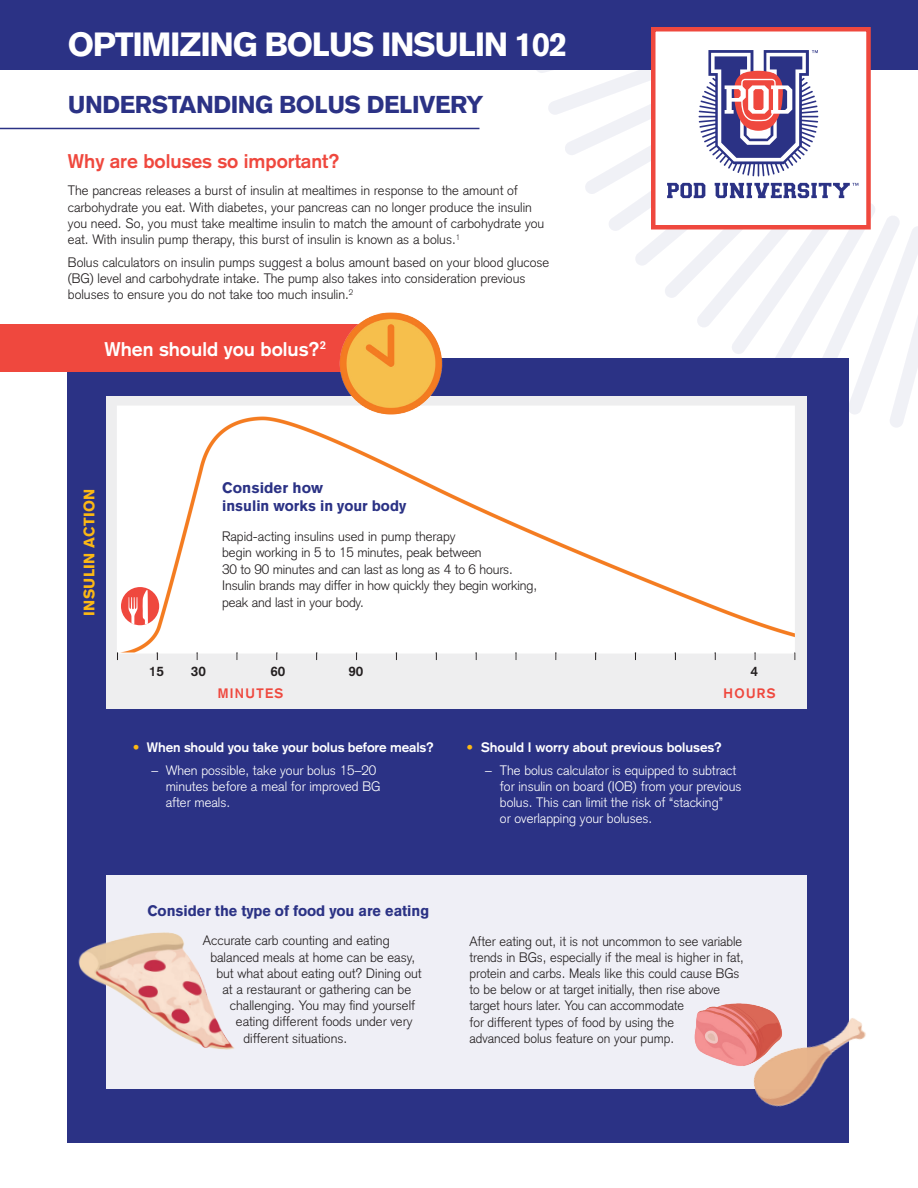
<style>
.page{position:relative;width:918px;height:1188px;background:#fff}
.page>*{position:absolute;margin:0;border:0;box-sizing:border-box;transform-origin:0 0}
.t1{font:900 33px "Akzidenz Grotesk";letter-spacing:-.04em;color:#fff}
.Heads{font:900 24px "Akzidenz Grotesk";letter-spacing:-.02em;color:#2b3285}
.Subs{font:700 19.5px "Akzidenz Grotesk";color:#ef483e}
.Subs-2{font:700 19.5px "Akzidenz Grotesk";color:#fff}
.Copy_Black{font:900 15px/18px "Akzidenz Grotesk";color:#2b3285}
.Copy{font:900 15px "Akzidenz Grotesk";letter-spacing:.02em;color:#fcb814}
.Copy-2{font:300 13.5px/16.2px "Akzidenz Grotesk";color:#231f20}
.Copy-3{font:300 13.5px/16.2px "Akzidenz Grotesk";color:#fff}
.Copy-4{font:700 13.5px "Akzidenz Grotesk";letter-spacing:-.01em;color:#fff}
.Copy-5{font:700 13.5px "Akzidenz Grotesk";letter-spacing:.1em;color:#ef483e}
.Copy-6{font:700 13.5px "Akzidenz Grotesk";color:#231f20}
.s1{font-weight:300;color:#fcb814}
</style>
<div class="page">
<div style="left:67px;top:358px;width:782px;height:785px;background:#2b3285"></div>
<div style="left:106px;top:875px;width:701px;height:214px;background:#efeff6"></div>
<div style="left:0;top:0;width:918px;height:69px;background:#2b3285"></div>
<svg style="left:525px;top:27px;width:393px;height:400px"></svg>
<hr style="left:0;top:128px;width:479px;height:1px;background:#2b3285">
<img style="left:694px;top:1003px;width:73px;height:63px">
<img style="left:737px;top:1009px;width:129px;height:98px">
<img style="left:78px;top:932px;width:156px;height:118px">
<div style="left:0;top:324px;width:391px;height:48px;background:#ef483e"></div>
<div style="left:106px;top:396px;width:701px;height:312px;background:#eeeeef"></div>
<img style="left:117px;top:390px;width:683px;height:270px">
<div style="left:210px;top:470px;width:339px;height:152px;background:#fff"></div>
<img style="left:323px;top:312px;width:133px;height:119px">
<div style="left:121px;top:587px;width:38px;height:38px;background:#ef483e;border-radius:50%"></div>
<svg style="left:128px;top:590px;width:21px;height:35px"></svg>
<p class="t1" style="left:68px;top:24px;width:501px">OPTIMIZING BOLUS INSULIN 102</p>
<p class="Heads" style="left:68px;top:90px;width:417px">UNDERSTANDING BOLUS DELIVERY</p>
<p class="Subs" style="left:68px;top:150px;width:273px">Why are boluses so important?</p>
<p class="Copy-2" style="left:68px;top:183px;width:478px">The pancreas releases a burst of insulin at mealtimes in response to the amount of carbohydrate you eat. With diabetes, your pancreas can no longer produce the insulin you need. So, you must take mealtime insulin to match the amount of carbohydrate you eat. With insulin pump therapy, this burst of insulin is known as a bolus.<sup>1</sup></p>
<p class="Copy-2" style="left:68px;top:254px;width:483px">Bolus calculators on insulin pumps suggest a bolus amount based on your blood glucose (BG) level and carbohydrate intake. The pump also takes into consideration previous boluses to ensure you do not take too much insulin.<sup>2</sup></p>
<p class="Subs-2" style="left:104px;top:337px;width:223px">When should you bolus?<sup>2</sup></p>
<p class="Copy" style="left:80px;top:616px;width:129px;rotate:-90deg">INSULIN ACTION</p>
<p class="Copy_Black" style="left:222px;top:479px;width:186px">Consider how<br>insulin works in your body</p>
<p class="Copy-2" style="left:222px;top:528px;width:316px">Rapid-acting insulins used in pump therapy<br>begin working in 5 to 15 minutes, peak between<br>30 to 90 minutes and can last as long as 4 to 6 hours.<br>Insulin brands may differ in how quickly they begin working, peak and last in your body.</p>
<p class="Copy-6" style="left:149px;top:664px;width:17px">15</p>
<p class="Copy-6" style="left:191px;top:664px;width:17px">30</p>
<p class="Copy-6" style="left:270px;top:664px;width:17px">60</p>
<p class="Copy-6" style="left:348px;top:664px;width:17px">90</p>
<p class="Copy-6" style="left:750px;top:664px;width:9px">4</p>
<p class="Copy-5" style="left:218px;top:685px;width:67px">MINUTES</p>
<p class="Copy-5" style="left:724px;top:685px;width:53px">HOURS</p>
<p class="Copy-4" style="left:133px;top:739px;width:303px"><span class="s1">•</span> When should you take your bolus before meals?</p>
<p class="Copy-3" style="left:166px;top:762px;width:216px;text-indent:-14px">– When possible, take your bolus 15–20 minutes before a meal for improved BG after meals.</p>
<p class="Copy_Black" style="left:147px;top:901px;width:283px">Consider the type of food you are eating</p>
<p class="Copy-2" style="left:203px;top:933px;width:188px">Accurate carb counting and eating</p>
<p class="Copy-2" style="left:210px;top:949px;width:206px">balanced meals at home can be easy,</p>
<p class="Copy-2" style="left:216px;top:965px;width:207px">but what about eating out? Dining out</p>
<p class="Copy-2" style="left:222px;top:981px;width:190px">at a restaurant or gathering can be</p>
<p class="Copy-2" style="left:230px;top:997px;width:187px">challenging. You may find yourself</p>
<p class="Copy-2" style="left:236px;top:1014px;width:178px">eating different foods under very</p>
<p class="Copy-2" style="left:243px;top:1030px;width:105px">different situations.</p>
<p class="Copy-4" style="left:466px;top:739px;width:257px"><span class="s1">•</span> Should I worry about previous boluses?</p>
<p class="Copy-3" style="left:500px;top:762px;width:243px;text-indent:-15px">– The bolus calculator is equipped to subtract for insulin on board (IOB) from your previous bolus. This can limit the risk of “stacking”<br>or overlapping your boluses.</p>
<p class="Copy-2" style="left:470px;top:933px;width:276px">After eating out, it is not uncommon to see variable trends in BGs, especially if the meal is higher in fat, protein and carbs. Meals like this could cause BGs to be below or at target initially, then rise above target hours later. You can accommodate<br>for different types of food by using the<br>advanced bolus feature on your pump.</p>
</div>
